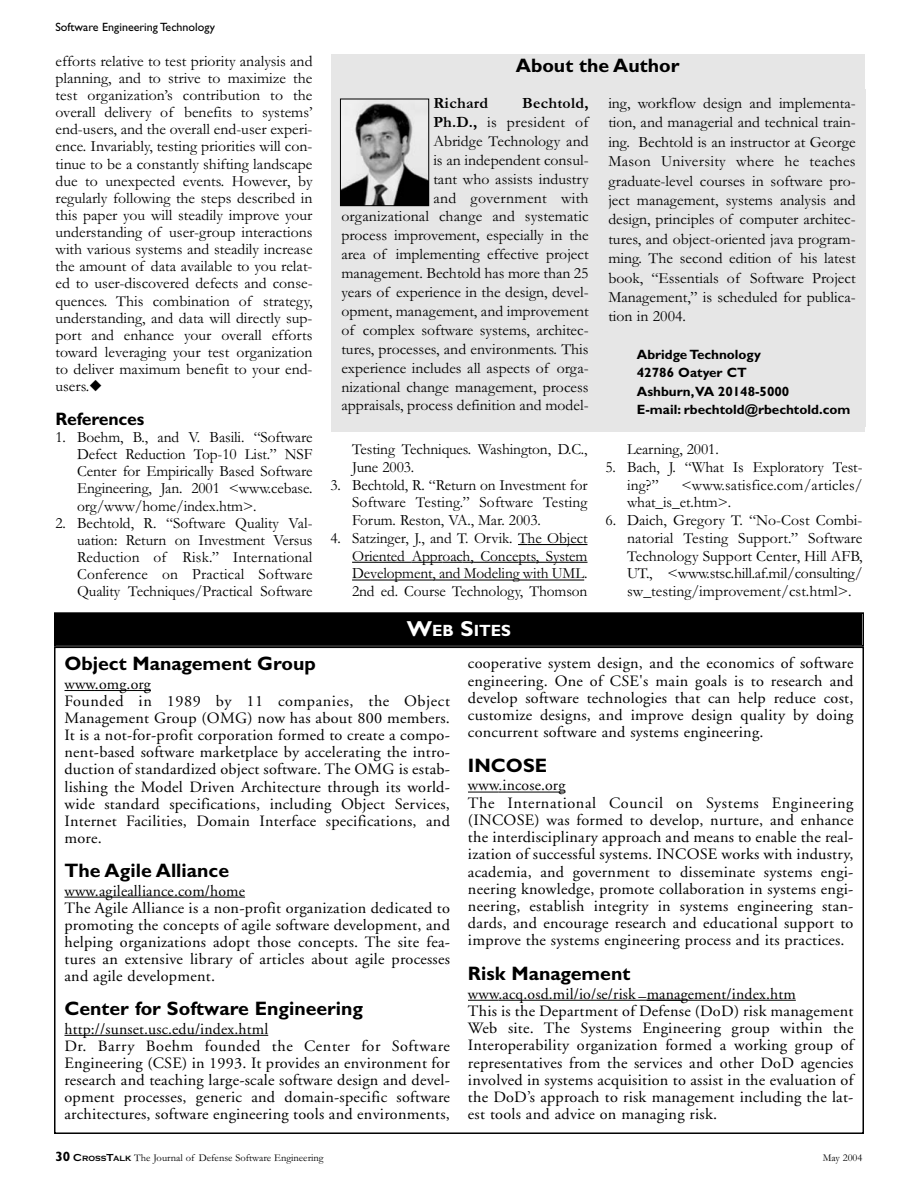
<style>
.page{position:relative;width:918px;height:1188px;background:#fff}
.page>*{position:absolute;margin:0;border:0;box-sizing:border-box;transform-origin:0 0}
.t1{font:700 19.5px "Gill Sans";color:#000}
.t2{font:700 18px "Gill Sans";letter-spacing:-.01em;color:#000}
.t3{font:700 16.35px "Gill Sans";color:#fff}
.t4{font:15.75px/17.1px "Garamond";color:#000;text-align:justify}
.t5{font:15.75px/17.2px "Adobe Garamond";letter-spacing:.015em;color:#000}
.t6{font:700 15.75px "Garamond";letter-spacing:.02em;color:#000}
.t7{font:700 13.5px/18.5px "Gill Sans";color:#000}
.t8{font:12px "Gill Sans";color:#000}
.t9{font:10.5px "Garamond";color:#000}
.s1{font-weight:700}
.s2{font-size:21.75px}
.s3{font-family:"Gill Sans";font-weight:700;font-size:13.5px}
.s4{font-family:"Copperplate Gothic";font-weight:700}
.s5{font-family:"Copperplate Gothic";font-weight:700;font-size:7.8px}
</style>
<div class="page">
<hr style="left:528px;top:544px;width:60px;height:1px;background:#000">
<hr style="left:352px;top:562px;width:60px;height:1px;background:#000">
<svg style="left:412px;top:562px;width:62px;height:1px"></svg>
<hr style="left:474px;top:562px;width:45px;height:1px;background:#000">
<svg style="left:519px;top:562px;width:20px;height:1px"></svg>
<hr style="left:539px;top:562px;width:49px;height:1px;background:#000">
<svg style="left:352px;top:579px;width:25px;height:2px"></svg>
<hr style="left:377px;top:579px;width:59px;height:2px;background:#000">
<hr style="left:436px;top:579px;width:148px;height:2px;background:#000">
<hr style="left:64px;top:690px;width:31px;height:1px;background:#000">
<hr style="left:95px;top:690px;width:56px;height:1px;background:#000">
<hr style="left:64px;top:897px;width:31px;height:1px;background:#000">
<hr style="left:95px;top:897px;width:150px;height:1px;background:#000">
<hr style="left:64px;top:1035px;width:204px;height:1px;background:#000">
<hr style="left:468px;top:792px;width:30px;height:1px;background:#000">
<hr style="left:498px;top:792px;width:67px;height:1px;background:#000">
<hr style="left:468px;top:1000px;width:30px;height:1px;background:#000">
<hr style="left:498px;top:1000px;width:186px;height:1px;background:#000">
<hr style="left:647px;top:1000px;width:149px;height:1px;background:#000">
<div style="left:56px;top:614px;width:806px;height:31px;background:#000"></div>
<div style="left:54px;top:612px;width:810px;height:35px;border:2px solid #000"></div>
<div style="left:331px;top:54px;width:534px;height:378px;background:#e6e6e6"></div>
<div style="left:331px;top:89px;width:535px;height:337px;background:#e6e6e6"></div>
<img style="left:342px;top:103px;width:85px;height:101px">
<div style="left:340px;top:99px;width:89px;height:107px;border:1px solid #000"></div>
<p class="t8" style="left:56px;top:23px;width:161px">Software Engineering Technology</p>
<p class="t4" style="left:56px;top:54px;width:259px">efforts relative to test priority analysis and planning, and to strive to maximize the test organization’s contribution to the overall delivery of benefits to systems’ end-users, and the overall end-user experi&shy;ence. Invariably, testing priorities will con&shy;tinue to be a constantly shifting landscape due to unexpected events. However, by regularly following the steps described in this paper you will steadily improve your understanding of user-group interactions with various systems and steadily increase the amount of data available to you relat&shy;ed to user-discovered defects and conse&shy;quences. This combination of strategy, understanding, and data will directly sup&shy;port and enhance your overall efforts toward leveraging your test organization to deliver maximum benefit to your end&shy;users.◆</p>
<p class="t2" style="left:56px;top:413px;width:90px">References</p>
<p class="t4" style="left:77px;top:430px;width:237px;text-indent:-22px">1. Boehm, B., and V. Basili. “Software Defect Reduction Top-10 List.” NSF Center for Empirically Based Software Engineering, Jan. 2001 &lt;www.cebase. org/www/home/index.htm&gt;.</p>
<p class="t4" style="left:77px;top:516px;width:237px;text-indent:-22px">2. Bechtold, R. “Software Quality Val&shy;uation: Return on Investment Versus Reduction of Risk.” International Conference on Practical Software Quality Techniques/Practical Software</p>
<p class="t1" style="left:516px;top:58px;width:165px">About the Author</p>
<p class="t4" style="left:341px;top:95px;width:249px;line-height:18.9px;text-align:right"><span class="s1">Bechtold,<br>Ph.D.,</span> is president of<br>Abridge Technology and<br>is an independent consul-<br>tant who assists industry<br>and government with<br>organizational change and systematic process improvement, especially in the area of implementing effective project management. Bechtold has more than 25 years of experience in the design, devel&shy;opment, management, and improvement of complex software systems, architec&shy;tures, processes, and environments. This experience includes all aspects of orga&shy;nizational change management, process appraisals, process definition and model-</p>
<p class="t4" style="left:608px;top:95px;width:249px;line-height:19.4px">ing, workflow design and implementa&shy;tion, and managerial and technical train&shy;ing. Bechtold is an instructor at George Mason University where he teaches graduate-level courses in software pro&shy;ject management, systems analysis and design, principles of computer architec&shy;tures, and object-oriented java program&shy;ming. The second edition of his latest book, “Essentials of Software Project Management,” is scheduled for publica&shy;tion in 2004.</p>
<p class="t6" style="left:433px;top:97px;width:56px">Richard</p>
<p class="t7" style="left:637px;top:346px;width:215px">Abridge Technology<br>42786 Oatyer CT<br>Ashburn,VA 20148-5000<br>E-mail: rbechtold@rbechtold.com</p>
<p class="t4" style="left:352px;top:442px;width:237px;line-height:17.7px">Testing Techniques. Washington, D.C.,<br>June 2003.</p>
<p class="t4" style="left:352px;top:478px;width:237px;line-height:17.7px;text-indent:-22px">3. Bechtold, R. “Return on Investment for Software Testing.” Software Testing Forum. Reston, VA., Mar. 2003.</p>
<p class="t4" style="left:352px;top:531px;width:237px;line-height:17.7px;text-indent:-22px">4. Satzinger, J., and T. Orvik. The Object Oriented Approach, Concepts, System Development, and Modeling with UML.<br>2nd ed. Course Technology, Thomson</p>
<p class="t3" style="left:407px;top:625px;width:106px"><span class="s2">W</span>EB <span class="s2">S</span>ITES</p>
<p class="t4" style="left:627px;top:443px;width:93px">Learning, 2001.</p>
<p class="t4" style="left:627px;top:460px;width:237px;line-height:17.7px;text-indent:-22px">5. Bach, J. “What Is Exploratory Test&shy;ing?”</p>
<p class="t4" style="left:627px;top:478px;width:237px;line-height:17.7px;text-indent:54px">&lt;www.satisfice.com/articles/ what_is_et.htm&gt;.</p>
<p class="t4" style="left:627px;top:513px;width:237px;line-height:17.7px;text-indent:-22px">6. Daich, Gregory T. “No-Cost Combi&shy;natorial Testing Support.” Software Technology Support Center, Hill AFB, UT., &lt;www.stsc.hill.af.mil/consulting/ sw_testing/improvement/cst.html&gt;.</p>
<p class="t1" style="left:64px;top:657px;width:253px">Object Management Group</p>
<p class="t5" style="left:64px;top:677px;width:387px">www.omg.org<br>Founded in 1989 by 11 companies, the Object Management Group (OMG) now has about 800 members.<br>It is a not-for-profit corporation formed to create a compo&shy;nent-based software marketplace by accelerating the intro&shy;duction of standardized object software. The OMG is estab&shy;lishing the Model Driven Architecture through its world&shy;wide standard specifications, including Object Services, Internet Facilities, Domain Interface specifications, and more.</p>
<p class="t1" style="left:64px;top:864px;width:166px">The Agile Alliance</p>
<p class="t5" style="left:64px;top:883px;width:387px">www.agilealliance.com/home<br>The Agile Alliance is a non-profit organization dedicated to promoting the concepts of agile software development, and helping organizations adopt those concepts. The site fea&shy;tures an extensive library of articles about agile processes and agile development.</p>
<p class="t1" style="left:64px;top:1002px;width:300px">Center for Software Engineering</p>
<p class="t5" style="left:64px;top:1022px;width:387px">http://sunset.usc.edu/index.html<br>Dr. Barry Boehm founded the Center for Software Engineering (CSE) in 1993. It provides an environment for research and teaching large-scale software design and devel&shy;opment processes, generic and domain-specific software architectures, software engineering tools and environments,</p>
<p class="t5" style="left:468px;top:656px;width:387px;text-align:justify">cooperative system design, and the economics of software engineering. One of CSE's main goals is to research and develop software technologies that can help reduce cost, customize designs, and improve design quality by doing concurrent software and systems engineering.</p>
<p class="t1" style="left:468px;top:758px;width:81px">INCOSE</p>
<p class="t5" style="left:468px;top:778px;width:387px">www.incose.org<br>The International Council on Systems Engineering (INCOSE) was formed to develop, nurture, and enhance the interdisciplinary approach and means to enable the real&shy;ization of successful systems. INCOSE works with industry, academia, and government to disseminate systems engi&shy;neering knowledge, promote collaboration in systems engi&shy;neering, establish integrity in systems engineering stan&shy;dards, and encourage research and educational support to improve the systems engineering process and its practices.</p>
<p class="t1" style="left:468px;top:967px;width:164px">Risk Management</p>
<p class="t5" style="left:468px;top:986px;width:387px">www.acq.osd.mil/io/se/risk _management/index.htm<br>This is the Department of Defense (DoD) risk management Web site. The Systems Engineering group within the Interoperability organization formed a working group of representatives from the services and other DoD agencies involved in systems acquisition to assist in the evaluation of the DoD’s approach to risk management including the lat&shy;est tools and advice on managing risk.</p>
<p class="t9" style="left:56px;top:1154px;width:270px"><span class="s3">30</span> <span class="s4">C</span><span class="s5">ROSS</span><span class="s4">T</span><span class="s5">ALK</span> The Journal of Defense Software Engineering</p>
<p class="t9" style="left:823px;top:1154px;width:41px">May 2004</p>
</div>
